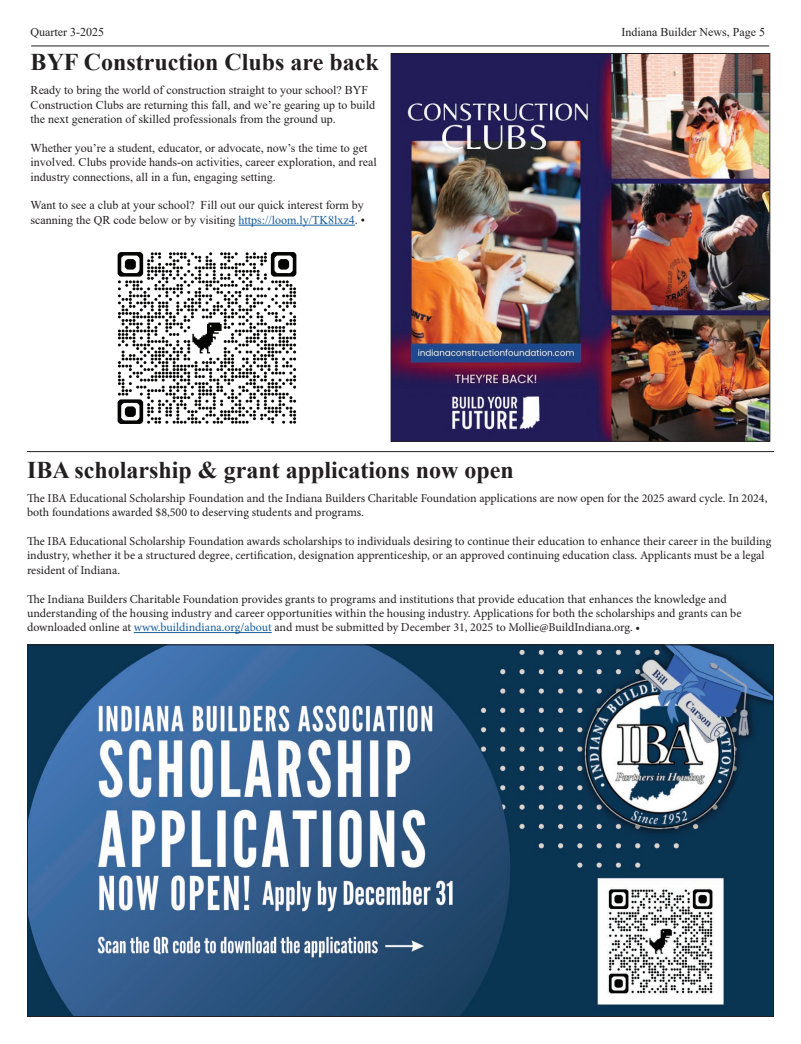
<style>
.page{position:relative;width:801px;height:1044px;background:#fff}
.page>*{position:absolute;margin:0;border:0;box-sizing:border-box;transform-origin:0 0}
.t1{font:700 24px "Times New Roman";color:#231f20}
.t2{font:12px/14.4px "Minion Pro";color:#231f20}
.t3{font:12px/14.4px "Times New Roman";color:#231f20}
.s1{color:#175d9e}
</style>
<div class="page">
<hr style="left:31px;top:45px;width:738px;height:1px;background:#231f20">
<hr style="left:27px;top:451px;width:747px;height:1px;background:#231f20">
<hr style="left:134px;top:632px;width:138px;height:1px;background:#175d9e">
<img style="left:29px;top:646px;width:743px;height:369px">
<hr style="left:239px;top:225px;width:116px;height:1px;background:#175d9e">
<img style="left:393px;top:55px;width:375px;height:385px">
<div style="left:391px;top:53px;width:379px;height:389px;border:1px solid #231f20"></div>
<img style="left:117px;top:252px;width:180px;height:172px">
<p class="t3" style="left:31px;top:24px;width:75px">Quarter 3-2025</p>
<p class="t3" style="left:622px;top:24px;width:145px">Indiana Builder News, Page 5</p>
<h1 class="t1" style="left:31px;top:45px;width:350px">BYF Construction Clubs are back</h1>
<p class="t3" style="left:31px;top:83px;width:346px">Ready to bring the world of construction straight to your school? BYF<br>Construction Clubs are returning this fall, and we’re gearing up to build the next generation of skilled professionals from the ground up.</p>
<p class="t3" style="left:31px;top:140px;width:348px">Whether you’re a student, educator, or advocate, now’s the time to get involved. Clubs provide hands-on activities, career exploration, and real industry connections, all in a fun, engaging setting.</p>
<p class="t3" style="left:31px;top:198px;width:336px">Want to see a club at your school? Fill out our quick interest form by scanning the QR code below or by visiting <span class="s1">https://loom.ly/TK8lxz4</span>. •</p>
<h1 class="t1" style="left:27px;top:452px;width:488px">IBA scholarship &amp; grant applications now open</h1>
<p class="t2" style="left:27px;top:491px;width:742px">The IBA Educational Scholarship Foundation and the Indiana Builders Charitable Foundation applications are now open for the 2025 award cycle. In 2024, both foundations awarded $8,500 to deserving students and programs.</p>
<p class="t2" style="left:27px;top:534px;width:746px">The IBA Educational Scholarship Foundation awards scholarships to individuals desiring to continue their education to enhance their career in the building industry, whether it be a structured degree, certification, designation apprenticeship, or an approved continuing education class. Applicants must be a legal resident of Indiana.</p>
<p class="t2" style="left:27px;top:592px;width:716px">The Indiana Builders Charitable Foundation provides grants to programs and institutions that provide education that enhances the knowledge and understanding of the housing industry and career opportunities within the housing industry. Applications for both the scholarships and grants can be downloaded online at <span class="s1">www.buildindiana.org/about</span> and must be submitted by December 31, 2025 to Mollie@BuildIndiana.org. •</p>
</div>
